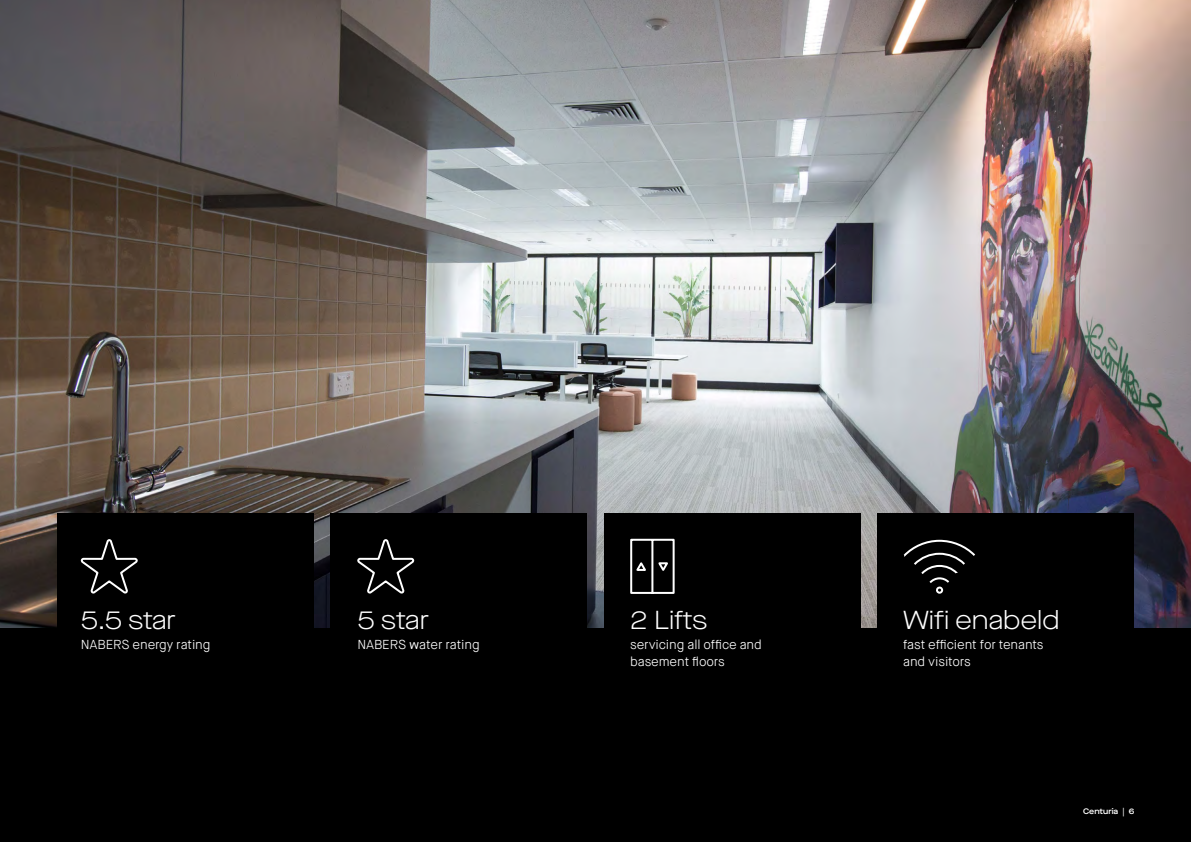
<style>
.page{position:relative;width:1191px;height:842px;background:#000}
.page>*{position:absolute;margin:0;border:0;box-sizing:border-box;transform-origin:0 0}
.t1{font:300 26px "Maison Neue Extended";letter-spacing:-.01em;color:#fff}
.t2{font:300 13px/17px "Maison Neue";letter-spacing:-.01em;color:#fff}
.t3{font:600 8px "Maison Neue Extended";color:#fff}
.s1{font-weight:400}
</style>
<div class="page">
<img style="left:0;top:0;width:1191px;height:628px">
<div style="left:57px;top:513px;width:256px;height:272px;background:#000"></div>
<div style="left:330px;top:513px;width:257px;height:272px;background:#000"></div>
<div style="left:604px;top:513px;width:256px;height:272px;background:#000"></div>
<div style="left:877px;top:513px;width:257px;height:272px;background:#000"></div>
<svg style="left:80px;top:539px;width:58px;height:55px"></svg>
<svg style="left:357px;top:539px;width:58px;height:55px"></svg>
<svg style="left:630px;top:538px;width:45px;height:56px"></svg>
<svg style="left:903px;top:539px;width:72px;height:55px"></svg>
<h1 class="t1" style="left:81px;top:603px;width:97px">5.5 star</h1>
<p class="t2" style="left:81px;top:636px;width:131px">NABERS energy rating</p>
<h1 class="t1" style="left:357px;top:603px;width:73px">5 star</h1>
<p class="t2" style="left:357px;top:636px;width:124px">NABERS <span class="s1">w</span>ater rating</p>
<h1 class="t1" style="left:630px;top:603px;width:79px">2 Lifts</h1>
<p class="t2" style="left:630px;top:636px;width:133px">servicing all office and basement floors</p>
<h1 class="t1" style="left:903px;top:603px;width:158px">Wifi enabeld</h1>
<p class="t2" style="left:903px;top:636px;width:142px">fast efficient for tenants and visitors</p>
<p class="t3" style="left:1083px;top:806px;width:53px">Centuria | 6</p>
</div>
